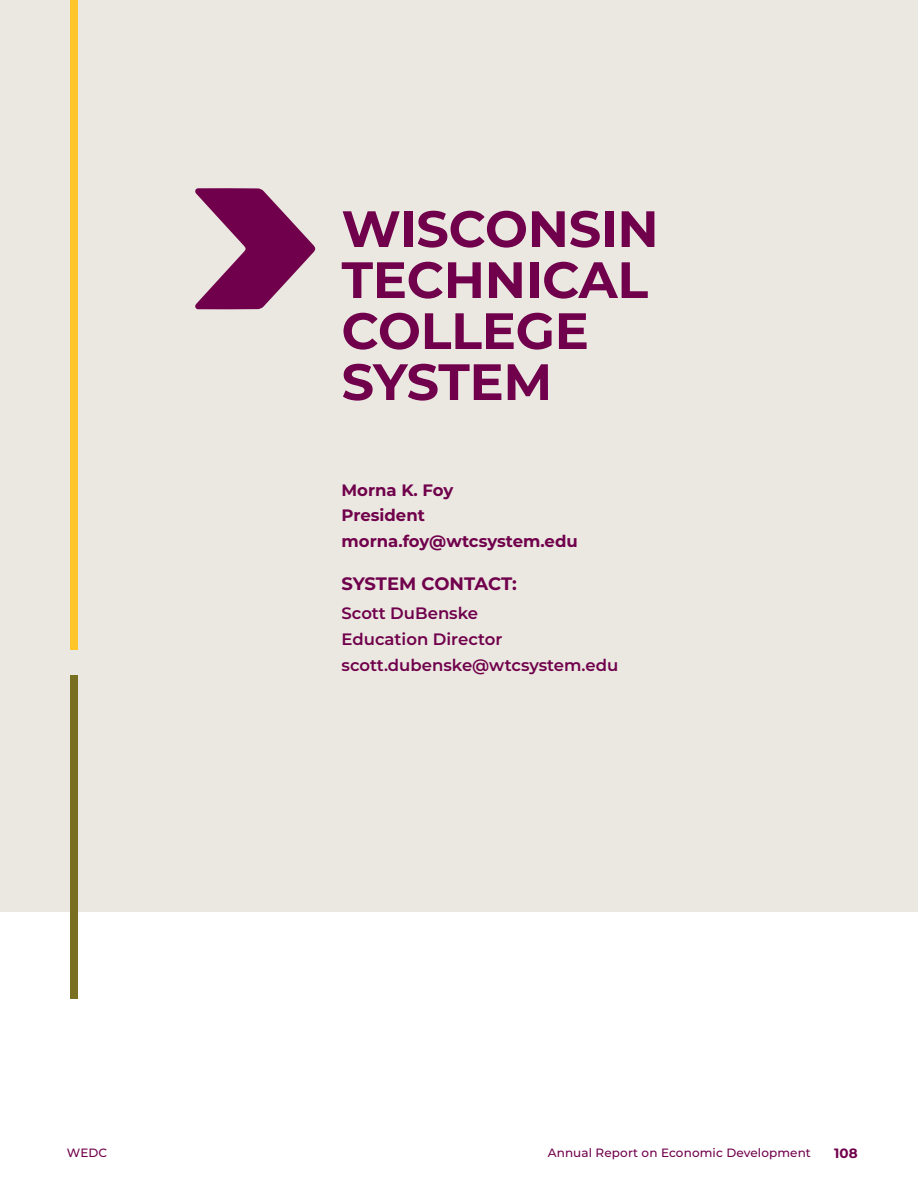
<style>
.page{position:relative;width:918px;height:1188px;background:#fff}
.page>*{position:absolute;margin:0;border:0;box-sizing:border-box;transform-origin:0 0}
.t1{font:700 51px/51px "Montserrat";letter-spacing:-.005em;color:#70004b}
.t2{font:700 18px "Montserrat";letter-spacing:-.01em;color:#70004b}
.t3{font:600 16.5px/25.8px "Montserrat";color:#70004b}
.t4{font:700 16.5px/25.8px "Montserrat";color:#70004b}
.t5{font:700 13.5px "Montserrat";color:#70004b}
.t6{font:500 12px "Montserrat";letter-spacing:.01em;color:#70004b}
</style>
<div class="page">
<div style="left:0;top:0;width:918px;height:912px;background:#ebe8e1"></div>
<div style="left:71px;top:0;width:7px;height:649px;background:#ffc629"></div>
<div style="left:71px;top:675px;width:7px;height:324px;background:#787020"></div>
<svg style="left:195px;top:188px;width:120px;height:121px"></svg>
<h1 class="t1" style="left:342px;top:201px;width:319px">WISCONSIN<br>TECHNICAL<br>COLLEGE<br>SYSTEM</h1>
<p class="t4" style="left:342px;top:476px;width:238px">Morna K. Foy<br>President morna.foy@wtcsystem.edu</p>
<p class="t2" style="left:342px;top:571px;width:177px">SYSTEM CONTACT:</p>
<p class="t3" style="left:342px;top:600px;width:278px">Scott DuBenske<br>Education Director scott.dubenske@wtcsystem.edu</p>
<p class="t6" style="left:67px;top:1144px;width:42px">WEDC</p>
<p class="t6" style="left:548px;top:1144px;width:265px">Annual Report on Economic Development</p>
<p class="t5" style="left:834px;top:1143px;width:25px">108</p>
</div>
